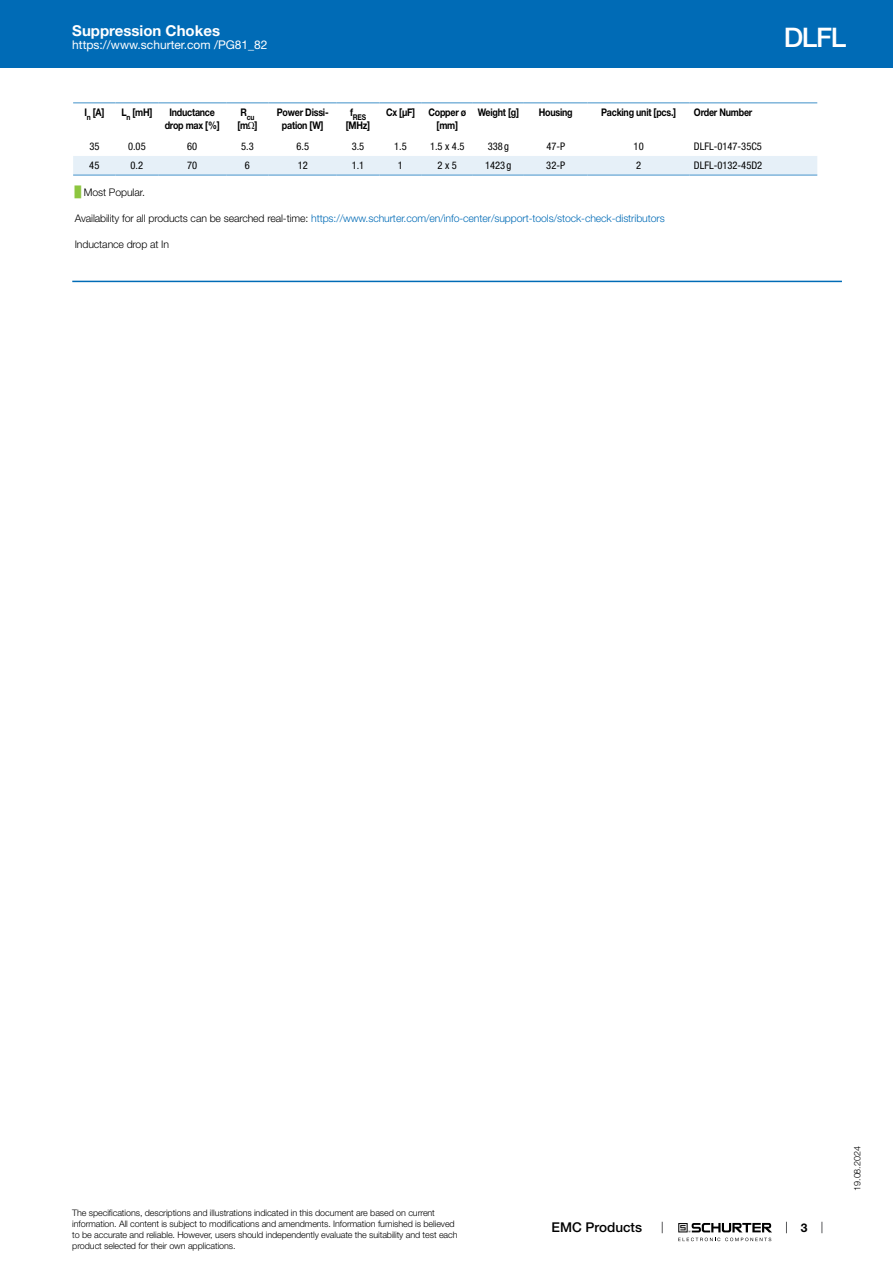
<style>
.page{position:relative;width:893px;height:1263px;background:#fff}
.page>*{position:absolute;margin:0;border:0;box-sizing:border-box;transform-origin:0 0}
.t1{font:500 27px "Helvetica Neue LT";color:#fff}
.t2{font:700 15px "Helvetica Neue LT";color:#fff}
.t3{font:500 13.5px "Helvetica Neue LT";color:#000}
.t4{font:12px "Helvetica Neue LT";color:#fff}
.t5{font:700 12px "Helvetica Neue LT";color:#000}
.t6{font:300 10.5px "Helvetica Neue LT";letter-spacing:-.01em;color:#006bb6}
.t7{font:700 10.5px/12.6px "Helvetica Neue LT";letter-spacing:-.025em;color:#000;text-align:center;scale:.85 1}
.t8{font:condensed 10.5px "Helvetica Neue LT";color:#000}
.t9{font:300 10.5px "Helvetica Neue LT";letter-spacing:-.01em;color:#000}
.t10{font:300 9px/10.8px "Helvetica Neue LT";letter-spacing:-.01em;color:#000}
.t11{font:700 7.8px "Helvetica Neue LT";color:#000;scale:.85 1}
.s1{font-family:"Arial Unicode MS";font-weight:400}
.s2{font-family:"Arial Unicode MS";font-weight:400;color:#8dc63f}
.s3{color:#000}
</style>
<div class="page">
<svg style="left:678px;top:1223px;width:94px;height:18px"></svg>
<div style="left:0;top:0;width:893px;height:68px;background:#006bb6"></div>
<div style="left:73px;top:156px;width:744px;height:18px;background:#e6f0f8"></div>
<hr style="left:73px;top:102px;width:43px;height:2px;background:#80b5db">
<hr style="left:116px;top:102px;width:42px;height:2px;background:#80b5db">
<hr style="left:158px;top:102px;width:68px;height:2px;background:#80b5db">
<hr style="left:226px;top:102px;width:43px;height:2px;background:#80b5db">
<hr style="left:269px;top:102px;width:68px;height:2px;background:#80b5db">
<hr style="left:337px;top:102px;width:42px;height:2px;background:#80b5db">
<hr style="left:379px;top:102px;width:43px;height:2px;background:#80b5db">
<hr style="left:422px;top:102px;width:51px;height:2px;background:#80b5db">
<hr style="left:473px;top:102px;width:51px;height:2px;background:#80b5db">
<hr style="left:524px;top:102px;width:64px;height:2px;background:#80b5db">
<hr style="left:588px;top:102px;width:102px;height:2px;background:#80b5db">
<hr style="left:690px;top:102px;width:127px;height:2px;background:#80b5db">
<hr style="left:73px;top:174px;width:43px;height:2px;background:#80b5db">
<hr style="left:116px;top:174px;width:42px;height:2px;background:#80b5db">
<hr style="left:158px;top:174px;width:68px;height:2px;background:#80b5db">
<hr style="left:226px;top:174px;width:43px;height:2px;background:#80b5db">
<hr style="left:269px;top:174px;width:68px;height:2px;background:#80b5db">
<hr style="left:337px;top:174px;width:42px;height:2px;background:#80b5db">
<hr style="left:379px;top:174px;width:43px;height:2px;background:#80b5db">
<hr style="left:422px;top:174px;width:51px;height:2px;background:#80b5db">
<hr style="left:473px;top:174px;width:51px;height:2px;background:#80b5db">
<hr style="left:524px;top:174px;width:64px;height:2px;background:#80b5db">
<hr style="left:588px;top:174px;width:102px;height:2px;background:#80b5db">
<hr style="left:690px;top:174px;width:127px;height:2px;background:#80b5db">
<hr style="left:72px;top:281px;width:770px;height:1px;background:#006bb6">
<h2 class="t2" style="left:72px;top:21px;width:149px">Suppression Chokes</h2>
<h3 class="t4" style="left:72px;top:38px;width:197px">https://www.schurter.com /PG81_82</h3>
<p class="t7" style="left:84px;top:106px;width:25px">I<sub>n</sub> [A]</p>
<p class="t7" style="left:121px;top:106px;width:38px">L<sub>n</sub> [mH]</p>
<p class="t7" style="left:165px;top:106px;width:66px">Inductance drop max [%]</p>
<p class="t11" style="left:241px;top:112px;width:18px"><sup>R</sup>cu</p>
<p class="t7" style="left:237px;top:118px;width:25px">[m<span class="s1">Ω</span>]</p>
<p class="t7" style="left:277px;top:106px;width:62px">Power Dissi&shy;pation [W]</p>
<p class="t11" style="left:350px;top:112px;width:20px"><sup>f</sup>RES</p>
<p class="t7" style="left:346px;top:118px;width:30px">[MHz]</p>
<p class="t7" style="left:386px;top:106px;width:36px">Cx [µF]</p>
<p class="t7" style="left:428px;top:106px;width:46px">Copper ø [mm]</p>
<p class="t7" style="left:478px;top:106px;width:50px">Weight [g]</p>
<p class="t7" style="left:539px;top:106px;width:41px">Housing</p>
<p class="t7" style="left:601px;top:106px;width:90px">Packing unit [pcs.]</p>
<p class="t7" style="left:694px;top:106px;width:70px">Order Number</p>
<p class="t8" style="left:89px;top:140px;width:12px">35</p>
<p class="t8" style="left:128px;top:140px;width:19px">0.05</p>
<p class="t8" style="left:187px;top:140px;width:12px">60</p>
<p class="t8" style="left:241px;top:140px;width:14px">5.3</p>
<p class="t8" style="left:296px;top:140px;width:14px">6.5</p>
<p class="t8" style="left:352px;top:140px;width:14px">3.5</p>
<p class="t8" style="left:394px;top:140px;width:14px">1.5</p>
<p class="t8" style="left:430px;top:140px;width:36px">1.5 x 4.5</p>
<p class="t8" style="left:488px;top:140px;width:23px">338 g</p>
<p class="t8" style="left:546px;top:140px;width:20px">47-P</p>
<p class="t8" style="left:634px;top:140px;width:12px">10</p>
<p class="t8" style="left:694px;top:140px;width:69px">DLFL-0147-35C5</p>
<p class="t8" style="left:89px;top:160px;width:12px">45</p>
<p class="t8" style="left:131px;top:160px;width:14px">0.2</p>
<p class="t8" style="left:187px;top:160px;width:12px">70</p>
<p class="t8" style="left:245px;top:160px;width:7px">6</p>
<p class="t8" style="left:298px;top:160px;width:12px">12</p>
<p class="t8" style="left:352px;top:160px;width:14px">1.1</p>
<p class="t8" style="left:398px;top:160px;width:7px">1</p>
<p class="t8" style="left:438px;top:160px;width:21px">2 x 5</p>
<p class="t8" style="left:485px;top:160px;width:28px">1423 g</p>
<p class="t8" style="left:546px;top:160px;width:20px">32-P</p>
<p class="t8" style="left:636px;top:160px;width:7px">2</p>
<p class="t8" style="left:694px;top:160px;width:70px">DLFL-0132-45D2</p>
<p class="t9" style="left:75px;top:186px;width:72px"><span class="s2">█</span> Most Popular.</p>
<p class="t6" style="left:75px;top:212px;width:591px"><span class="s3">Availability for all products can be searched real-time:</span> https://www.schurter.com/en/info-center/support-tools/stock-check-distributors</p>
<p class="t9" style="left:75px;top:238px;width:96px">Inductance drop at In</p>
<h1 class="t1" style="left:784px;top:21px;width:64px">DLFL</h1>
<p class="t10" style="left:72px;top:1207px;width:387px">The specifications, descriptions and illustrations indicated in this document are based on current information. All content is subject to modifications and amendments. Information furnished is believed to be accurate and reliable. However, users should independently evaluate the suitability and test each product selected for their own applications.</p>
<h3 class="t3" style="left:552px;top:1219px;width:92px">EMC Products</h3>
<h3 class="t5" style="left:801px;top:1220px;width:8px">3</h3>
<p class="t10" style="left:852px;top:1191px;width:46px;rotate:-90deg">19.08.2024</p>
</div>
